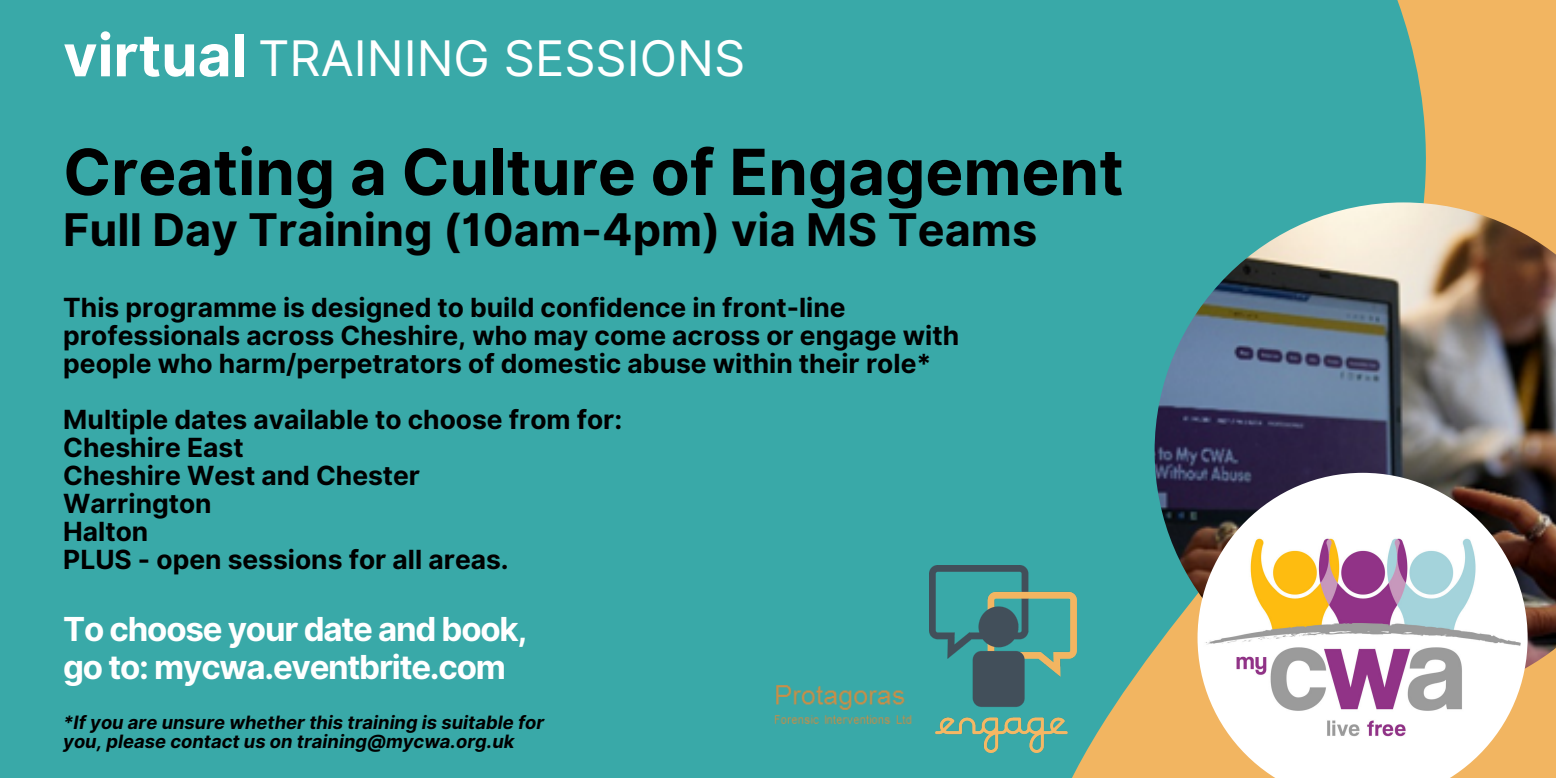
<style>
.page{position:relative;width:1556px;height:778px;background:#fff}
.page>*{position:absolute;margin:0;border:0;box-sizing:border-box;transform-origin:0 0}
.t1{font:700 63.6px "Inter";color:#000}
.t2{font:700 58.47px "Inter";color:#fff}
.t3{font:48.99px "Inter";color:#fff}
.t4{font:700 45px "Inter";color:#000}
.t5{font:700 33.06px "Inter";letter-spacing:-.035em;color:#fff}
.t6{font:700 26.37px/28px "Inter";color:#000}
.t7{font:italic 700 18.36px/19.6px "Inter";color:#000}
</style>
<div class="page">
<div style="left:0;top:0;width:1555px;height:778px;background:#39a9a8"></div>
<svg style="left:934px;top:0;width:621px;height:778px"></svg>
<img style="left:1154px;top:202px;width:401px;height:498px">
<img style="left:1197px;top:473px;width:330px;height:305px">
<img style="left:929px;top:566px;width:147px;height:186px">
<img style="left:774px;top:685px;width:138px;height:39px">
<p class="t2" style="left:63px;top:20px;width:186px">virtual</p>
<p class="t3" style="left:258px;top:29px;width:488px">TRAINING SESSIONS</p>
<p class="t1" style="left:63px;top:134px;width:1061px">Creating a Culture of Engagement</p>
<p class="t4" style="left:63px;top:203px;width:975px">Full Day Training (10am-4pm) via MS Teams</p>
<p class="t6" style="left:63px;top:293px;width:897px">This programme is designed to build confidence in front-line professionals across Cheshire, who may come across or engage with people who harm/perpetrators of domestic abuse within their role*</p>
<p class="t6" style="left:63px;top:405px;width:560px">Multiple dates available to choose from for:</p>
<p class="t6" style="left:63px;top:433px;width:182px">Cheshire East</p>
<p class="t6" style="left:63px;top:461px;width:358px">Cheshire West and Chester</p>
<p class="t6" style="left:63px;top:489px;width:150px">Warrington</p>
<p class="t6" style="left:63px;top:517px;width:86px">Halton</p>
<p class="t6" style="left:63px;top:545px;width:447px">PLUS - open sessions for all areas.</p>
<p class="t5" style="left:63px;top:609px;width:466px">To choose your date and book,</p>
<p class="t5" style="left:63px;top:646px;width:444px">go to: mycwa.eventbrite.com</p>
<p class="t7" style="left:63px;top:712px;width:482px">*If you are unsure whether this training is suitable for you, please contact us on training@mycwa.org.uk</p>
</div>
